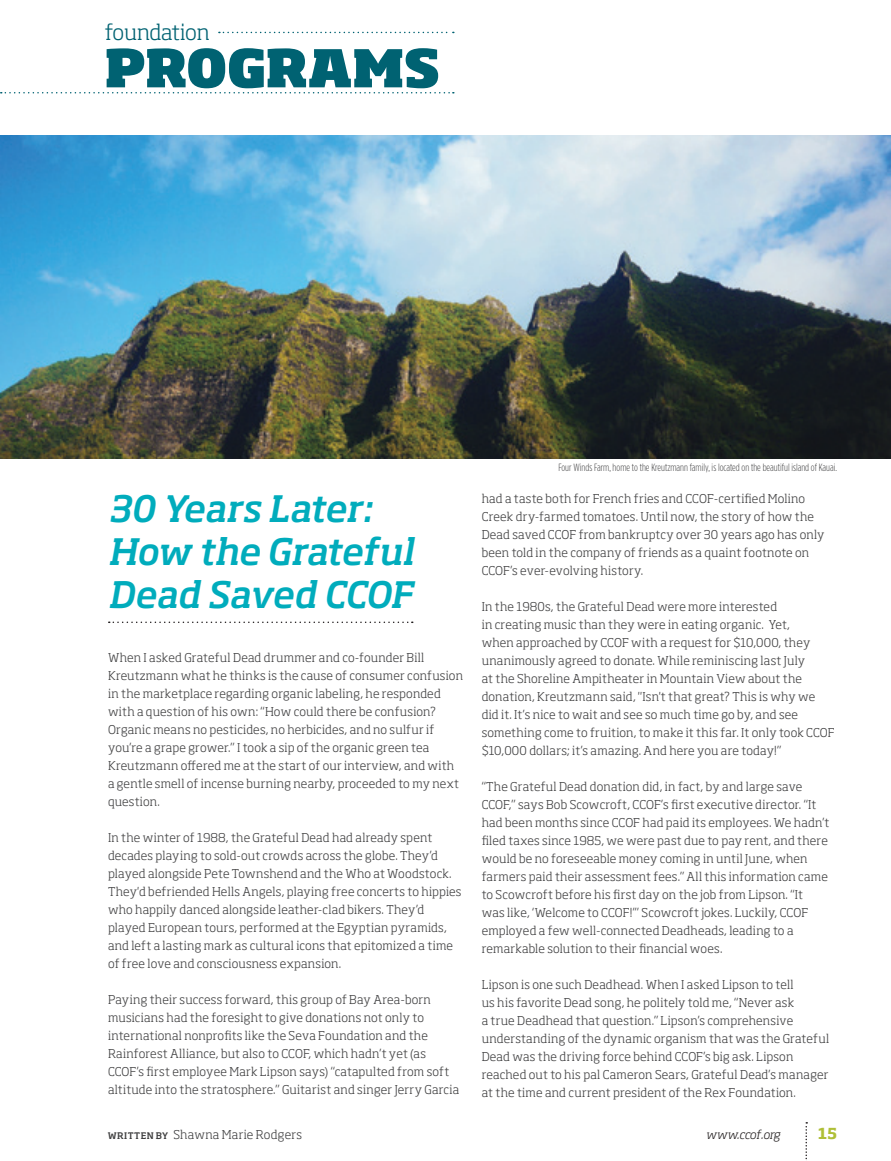
<style>
.page{position:relative;width:891px;height:1161px;background:#fff}
.page>*{position:absolute;margin:0;border:0;box-sizing:border-box;transform-origin:0 0}
.t1{font:800 51.45px "Soho Std";color:#006272}
.t2{font:italic 500 36px/43.2px "Soho Std";letter-spacing:-.02em;color:#00acbc}
.t3{font:300 21.15px "Soho Std";letter-spacing:-.015em;color:#006272}
.t4{font:700 15px "Soho Std";color:#afbf37}
.t5{font:300 12px/18px "Soho Std";letter-spacing:.015em;color:#3e3e3f}
.t6{font:italic 300 12px "Soho Std";letter-spacing:-.015em;color:#231f20}
.t7{font:300 10.5px "Gotham Condensed";color:#3e3e3f}
.s1{font-weight:500;font-size:9px}
</style>
<div class="page">
<svg style="left:806px;top:1122px;width:1px;height:38px"></svg>
<svg style="left:219px;top:32px;width:235px;height:1px"></svg>
<svg style="left:1px;top:92px;width:453px;height:2px"></svg>
<svg style="left:109px;top:622px;width:304px;height:1px"></svg>
<img style="left:0;top:135px;width:891px;height:323px">
<h3 class="t3" style="left:105px;top:19px;width:106px">foundation</h3>
<h1 class="t1" style="left:105px;top:34px;width:337px">PROGRAMS</h1>
<h2 class="t2" style="left:108px;top:486px;width:307px">30 Years Later:<br>How the Grateful<br>Dead Saved CCOF</h2>
<p class="t5" style="left:108px;top:648px;width:357px">When I asked Grateful Dead drummer and co-founder Bill Kreutzmann what he thinks is the cause of consumer confusion in the marketplace regarding organic labeling, he responded with a question of his own: “How could there be confusion?<br>Organic means no pesticides, no herbicides, and no sulfur if you’re a grape grower.” I took a sip of the organic green tea Kreutzmann offered me at the start of our interview, and with a gentle smell of incense burning nearby, proceeded to my next question.</p>
<p class="t5" style="left:108px;top:828px;width:355px">In the winter of 1988, the Grateful Dead had already spent decades playing to sold-out crowds across the globe. They’d played alongside Pete Townshend and the Who at Woodstock.<br>They'd befriended Hells Angels, playing free concerts to hippies who happily danced alongside leather-clad bikers. They’d played European tours, performed at the Egyptian pyramids, and left a lasting mark as cultural icons that epitomized a time of free love and consciousness expansion.</p>
<p class="t5" style="left:108px;top:990px;width:353px">Paying their success forward, this group of Bay Area-born musicians had the foresight to give donations not only to international nonprofits like the Seva Foundation and the Rainforest Alliance, but also to CCOF, which hadn’t yet (as CCOF’s first employee Mark Lipson says) “catapulted from soft altitude into the stratosphere.” Guitarist and singer Jerry Garcia</p>
<p class="t5" style="left:108px;top:1125px;width:196px"><span class="s1">WRITTEN BY</span> Shawna Marie Rodgers</p>
<p class="t7" style="left:558px;top:462px;width:280px">Four Winds Farm, home to the Kreutzmann family, is located on the beautiful island of Kauai.</p>
<p class="t5" style="left:482px;top:489px;width:344px">had a taste both for French fries and CCOF-certified Molino Creek dry-farmed tomatoes. Until now, the story of how the Dead saved CCOF from bankruptcy over 30 years ago has only been told in the company of friends as a quaint footnote on CCOF’s ever-evolving history.</p>
<p class="t5" style="left:482px;top:597px;width:354px">In the 1980s, the Grateful Dead were more interested<br>in creating music than they were in eating organic. Yet,<br>when approached by CCOF with a request for $10,000, they unanimously agreed to donate. While reminiscing last July<br>at the Shoreline Ampitheater in Mountain View about the donation, Kreutzmann said, "Isn't that great? This is why we did it. It’s nice to wait and see so much time go by, and see something come to fruition, to make it this far. It only took CCOF $10,000 dollars; it’s amazing. And here you are today!”</p>
<p class="t5" style="left:482px;top:777px;width:349px">“The Grateful Dead donation did, in fact, by and large save CCOF,” says Bob Scowcroft, CCOF’s first executive director. “It had been months since CCOF had paid its employees. We hadn’t filed taxes since 1985, we were past due to pay rent, and there would be no foreseeable money coming in until June, when farmers paid their assessment fees.” All this information came to Scowcroft before his first day on the job from Lipson. “It<br>was like, ‘Welcome to CCOF!’” Scowcroft jokes. Luckily, CCOF employed a few well-connected Deadheads, leading to a remarkable solution to their financial woes.</p>
<p class="t5" style="left:482px;top:975px;width:349px">Lipson is one such Deadhead. When I asked Lipson to tell<br>us his favorite Dead song, he politely told me, “Never ask<br>a true Deadhead that question.” Lipson’s comprehensive understanding of the dynamic organism that was the Grateful Dead was the driving force behind CCOF’s big ask. Lipson reached out to his pal Cameron Sears, Grateful Dead’s manager at the time and current president of the Rex Foundation.</p>
<p class="t6" style="left:706px;top:1127px;width:76px">www.ccof.org</p>
<p class="t4" style="left:818px;top:1123px;width:20px">15</p>
</div>
